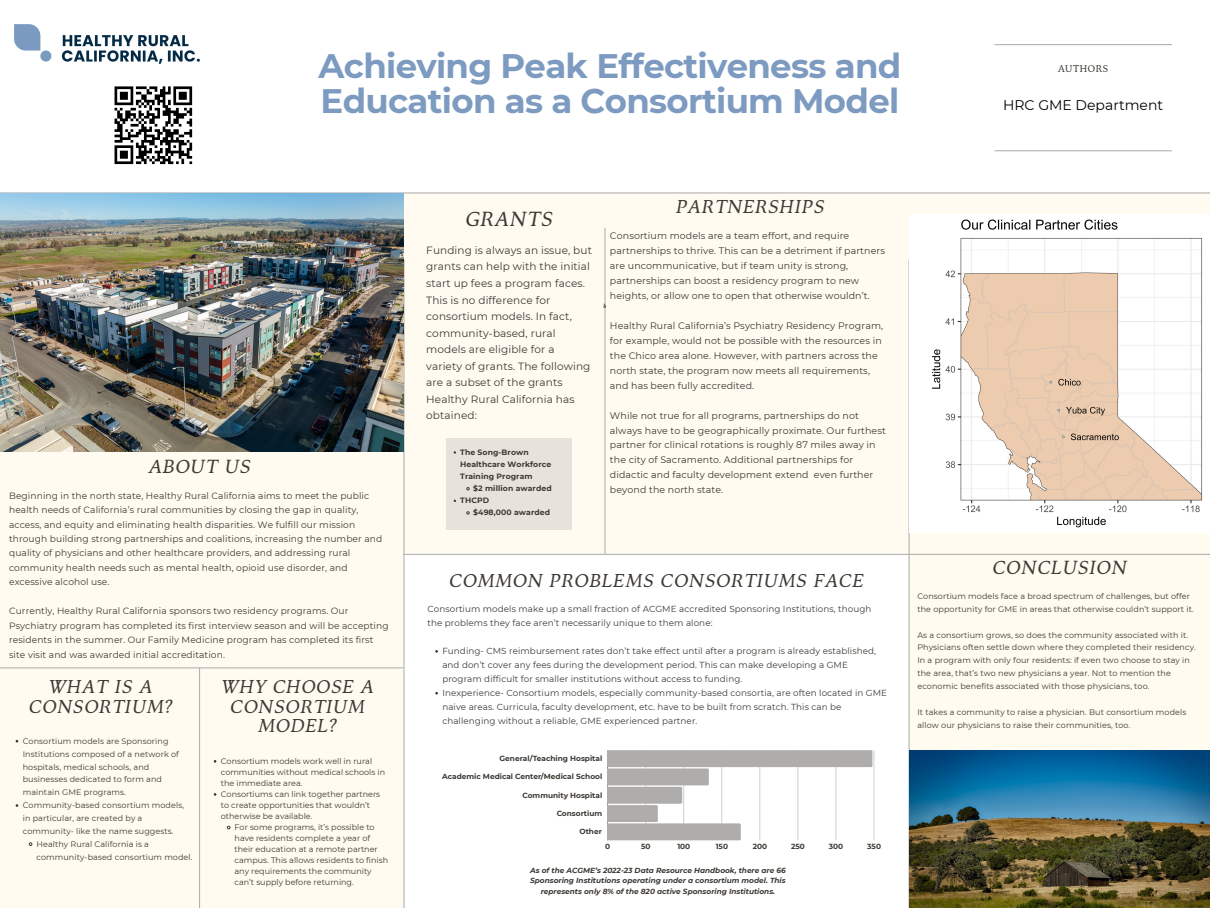
<style>
.page{position:relative;width:1210px;height:908px;background:#fff}
.page>*{position:absolute;margin:0;border:0;box-sizing:border-box;transform-origin:0 0}
.t1{font:700 33.95px "Montserrat";letter-spacing:-.02em;color:#7d9bc1}
.t2{font:italic 20.26px "Kelvinch";letter-spacing:.04em;color:#3d3934}
.t3{font:italic 18.79px "Kelvinch";letter-spacing:.04em;color:#3d3934}
.t4{font:italic 18.48px "Kelvinch";letter-spacing:.04em;color:#3d3934}
.t5{font:italic 18.45px/19.2px "Kelvinch";letter-spacing:.04em;color:#3d3934;text-align:center}
.t6{font:14px "Montserrat";color:#000}
.t7{font:10.5px/16.5px "Montserrat";letter-spacing:.01em;color:#3d3934}
.t8{font:9.8px "Kelvinch";letter-spacing:.04em;color:#3d3934}
.t9{font:9.45px/15px "Montserrat";letter-spacing:.01em;color:#3d3934}
.t10{font:9.1px/14.4px "Montserrat";letter-spacing:.01em;color:#3d3934}
.t11{font:8.75px/13.9px "Montserrat";letter-spacing:.01em;color:#3d3934}
.t12{font:8.05px/12.9px "Montserrat";letter-spacing:.01em;color:#3d3934}
.t13{font:700 7.7px/12.1px "Montserrat";letter-spacing:.01em;color:#3d3934}
.t14{font:700 7.38px "Montserrat";color:#3d3934}
.t15{font:italic 700 7.35px/10.2px "Montserrat";color:#3d3934;text-align:center}
.t16{font:italic 5.6px "Kelvinch";color:#000}
</style>
<div class="page">
<div style="left:0;top:0;width:1210px;height:907px;background:#fffbf1"></div>
<div style="left:0;top:0;width:1210px;height:192px;background:#fff"></div>
<hr style="left:0;top:192px;width:1210px;height:1px;background:#afadab">
<div style="left:404px;top:553px;width:505px;height:354px;background:#fff"></div>
<hr style="left:403px;top:259px;width:1px;height:648px;background:#afadab">
<hr style="left:604px;top:228px;width:1px;height:325px;background:#afadab">
<hr style="left:908px;top:259px;width:1px;height:648px;background:#afadab">
<hr style="left:199px;top:667px;width:1px;height:240px;background:#afadab">
<hr style="left:0;top:667px;width:403px;height:1px;background:#afadab">
<hr style="left:403px;top:553px;width:807px;height:1px;background:#afadab">
<hr style="left:994px;top:44px;width:177px;height:1px;background:#afadab">
<hr style="left:994px;top:150px;width:177px;height:1px;background:#afadab">
<div style="left:446px;top:437px;width:125px;height:92px;background:#e7e3dc"></div>
<hr style="left:874px;top:750px;width:1px;height:90px;background:#3d3934">
<svg style="left:607px;top:750px;width:265px;height:90px"></svg>
<img style="left:14px;top:24px;width:186px;height:40px">
<img style="left:910px;top:214px;width:300px;height:318px">
<img style="left:909px;top:749px;width:301px;height:158px">
<img style="left:0;top:193px;width:403px;height:258px">
<svg style="left:114px;top:86px;width:79px;height:79px"></svg>
<p class="t1" style="left:319px;top:45px;width:584px">Achieving Peak Effectiveness and</p>
<p class="t1" style="left:321px;top:80px;width:580px">Education as a Consortium Model</p>
<p class="t8" style="left:1058px;top:62px;width:51px">AUTHORS</p>
<p class="t6" style="left:1003px;top:96px;width:161px">HRC GME Department</p>
<h2 class="t3" style="left:149px;top:453px;width:103px">ABOUT US</h2>
<h6 class="t10" style="left:9px;top:488px;width:375px">Beginning in the north state, Healthy Rural California aims to meet the public health needs of California’s rural communities by closing the gap in quality, access, and equity and eliminating health disparities. We fulfill our mission through building strong partnerships and coalitions, increasing the number and quality of physicians and other healthcare providers, and addressing rural community health needs such as mental health, opioid use disorder, and excessive alcohol use.</h6>
<h6 class="t10" style="left:9px;top:603px;width:381px">Currently, Healthy Rural California sponsors two residency programs. Our Psychiatry program has completed its first interview season and will be accepting residents in the summer. Our Family Medicine program has completed its first site visit and was awarded initial accreditation.</h6>
<h2 class="t5" style="left:221px;top:677px;width:154px">WHY CHOOSE A<br>CONSORTIUM<br>MODEL?</h2>
<p class="t12" style="left:221px;top:755px;width:166px;line-height:11px">Consortium models work well in rural communities without medical schools in the immediate area.</p>
<p class="t12" style="left:221px;top:788px;width:161px;line-height:11px">Consortiums can link together partners to create opportunities that wouldn’t otherwise be available.</p>
<p class="t12" style="left:234px;top:821px;width:155px;line-height:11px">For some programs, it’s possible to have residents complete a year of their education at a remote partner campus. This allows residents to finish any requirements the community can’t supply before returning.</p>
<p class="t5" style="left:29px;top:677px;width:145px">WHAT IS A<br>CONSORTIUM?</p>
<p class="t12" style="left:23px;top:734px;width:158px">Consortium models are Sponsoring<br>Institutions composed of a network of hospitals, medical schools, and businesses dedicated to form and maintain GME programs.</p>
<h2 class="t12" style="left:23px;top:798px;width:163px">Community-based consortium models, in particular, are created by a community- like the name suggests.</h2>
<h5 class="t12" style="left:36px;top:837px;width:158px">Healthy Rural California is a community-based consortium model.</h5>
<h2 class="t2" style="left:466px;top:205px;width:89px">GRANTS</h2>
<p class="t7" style="left:426px;top:242px;width:167px">Funding is always an issue, but grants can help with the initial start up fees a program faces.<br>This is no difference for consortium models. In fact, community-based, rural models are eligible for a variety of grants. The following are a subset of the grants<br>Healthy Rural California has obtained:</p>
<h5 class="t13" style="left:460px;top:446px;width:93px">The Song-Brown<br>Healthcare Workforce<br>Training Program</h5>
<h5 class="t13" style="left:473px;top:482px;width:80px">$2 million awarded</h5>
<h2 class="t13" style="left:460px;top:494px;width:30px">THCPD</h2>
<h5 class="t13" style="left:473px;top:506px;width:78px">$498,000 awarded</h5>
<p class="t5" style="left:676px;top:196px;width:150px">PARTNERSHIPS</p>
<p class="t9" style="left:610px;top:228px;width:276px">Consortium models are a team effort, and require partnerships to thrive. This can be a detriment if partners are uncommunicative, but if team unity is strong, partnerships can boost a residency program to new heights, or allow one to open that otherwise wouldn’t.</p>
<p class="t9" style="left:610px;top:318px;width:275px">Healthy Rural California’s Psychiatry Residency Program, for example, would not be possible with the resources in the Chico area alone. However, with partners across the north state, the program now meets all requirements, and has been fully accredited.</p>
<p class="t9" style="left:610px;top:407px;width:277px">While not true for all programs, partnerships do not always have to be geographically proximate. Our furthest partner for clinical rotations is roughly 87 miles away in the city of Sacramento. Additional partnerships for didactic and faculty development extend even further beyond the north state.</p>
<p class="t16" style="left:603px;top:302px;width:4px">h</p>
<p class="t4" style="left:449px;top:568px;width:416px">COMMON PROBLEMS CONSORTIUMS FACE</p>
<p class="t11" style="left:427px;top:602px;width:445px">Consortium models make up a small fraction of ACGME accredited Sponsoring Institutions, though the problems they face aren’t necessarily unique to them alone:</p>
<h2 class="t11" style="left:442px;top:643px;width:435px">Funding- CMS reimbursement rates don’t take effect until after a program is already established, and don’t cover any fees during the development period. This can make developing a GME program difficult for smaller institutions without access to funding.</h2>
<h6 class="t11" style="left:442px;top:685px;width:446px">Inexperience- Consortium models, especially community-based consortia, are often located in GME naive areas. Curricula, faculty development, etc. have to be built from scratch. This can be challenging without a reliable, GME experienced partner.</h6>
<p class="t14" style="left:499px;top:753px;width:104px">General/Teaching Hospital</p>
<p class="t14" style="left:442px;top:771px;width:162px">Academic Medical Center/Medical School</p>
<p class="t14" style="left:522px;top:790px;width:81px">Community Hospital</p>
<p class="t14" style="left:556px;top:808px;width:47px">Consortium</p>
<p class="t14" style="left:579px;top:826px;width:24px">Other</p>
<p class="t14" style="left:605px;top:841px;width:7px">0</p>
<p class="t14" style="left:641px;top:841px;width:11px">50</p>
<p class="t14" style="left:677px;top:841px;width:14px">100</p>
<p class="t14" style="left:716px;top:841px;width:14px">150</p>
<p class="t14" style="left:753px;top:841px;width:16px">200</p>
<p class="t14" style="left:791px;top:841px;width:15px">250</p>
<p class="t14" style="left:829px;top:841px;width:16px">300</p>
<p class="t14" style="left:867px;top:841px;width:15px">350</p>
<p class="t15" style="left:530px;top:865px;width:257px">As of the ACGME’s 2022-23 Data Resource Handbook, there are 66<br>Sponsoring Institutions operating under a consortium model. This represents only 8% of the 820 active Sponsoring Institutions.</p>
<p class="t3" style="left:993px;top:554px;width:136px">CONCLUSION</p>
<p class="t12" style="left:917px;top:589px;width:278px">Consortium models face a broad spectrum of challenges, but offer the opportunity for GME in areas that otherwise couldn’t support it.</p>
<p class="t12" style="left:917px;top:628px;width:280px">As a consortium grows, so does the community associated with it.<br>Physicians often settle down where they completed their residency.<br>In a program with only four residents: if even two choose to stay in the area, that’s two new physicians a year. Not to mention the economic benefits associated with those physicians, too.</p>
<h2 class="t12" style="left:917px;top:705px;width:270px">It takes a community to raise a physician. But consortium models allow our physicians to raise their communities, too.</h2>
</div>
